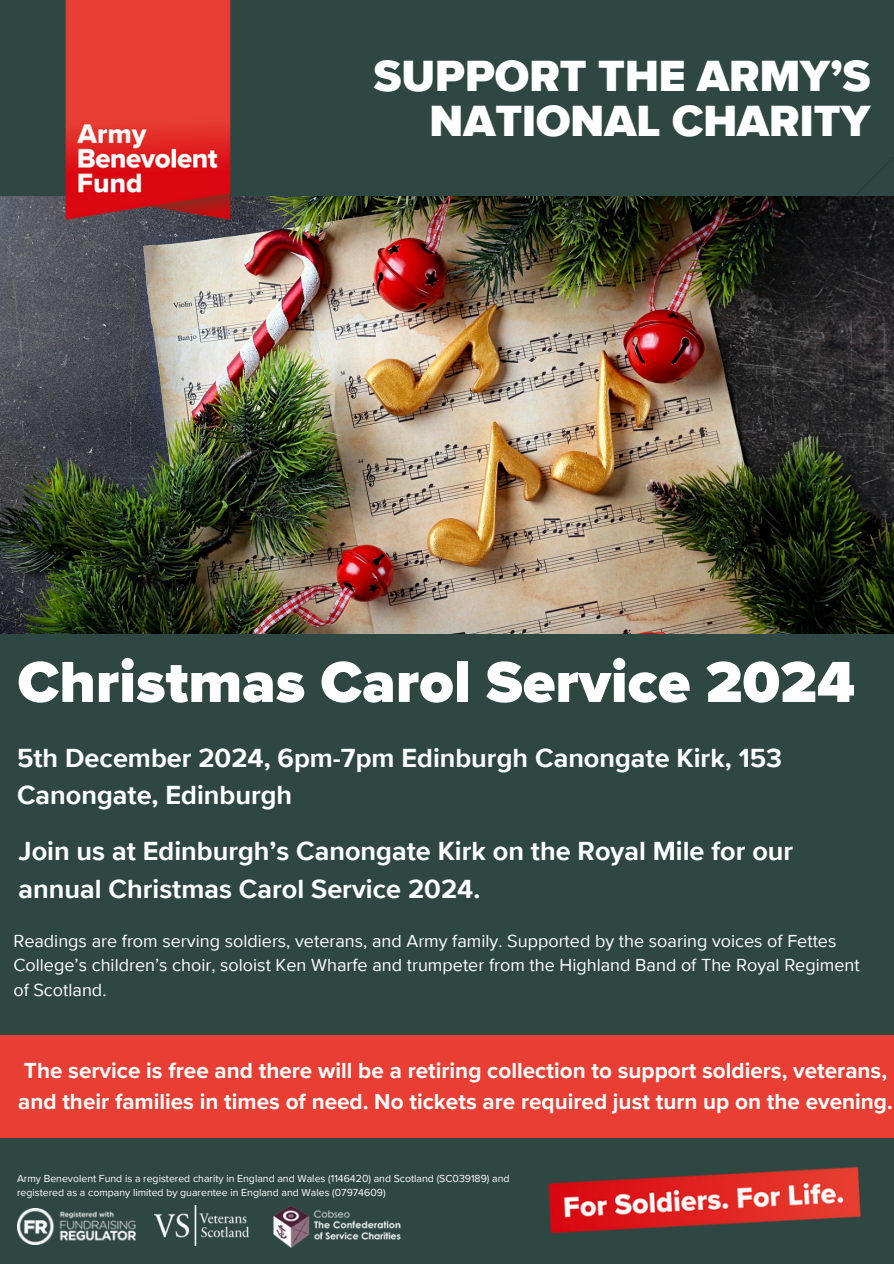
<style>
.page{position:relative;width:894px;height:1264px;background:#fff}
.page>*{position:absolute;margin:0;border:0;box-sizing:border-box;transform-origin:0 0}
.t1{font:900 60px "Proxima Nova";color:#fff}
.t2{font:900 45px/45px "Proxima Nova";color:#fff;text-align:right}
.t3{font:700 27px/37.2px "Proxima Nova";color:#fff}
.t4{font:700 22.5px/30.3px "Proxima Nova";color:#fff}
.t5{font:18px/24.8px "Proxima Nova";color:#fff}
.t6{font:10.5px/13.5px "Proxima Nova";color:#fff}
</style>
<div class="page">
<div style="left:0;top:0;width:893px;height:1263px;background:#2f4742"></div>
<img style="left:0;top:159px;width:893px;height:474px">
<div style="left:35px;top:14px;width:267px;height:172px;background:#2f4742"></div>
<img style="left:48px;top:0;width:200px;height:237px">
<div style="left:0;top:1035px;width:893px;height:102px;background:#e83e33"></div>
<img style="left:154px;top:1205px;width:95px;height:40px">
<img style="left:548px;top:1166px;width:313px;height:68px">
<img style="left:18px;top:1208px;width:118px;height:36px">
<img style="left:274px;top:1205px;width:127px;height:42px">
<p class="t2" style="left:374px;top:55px;width:498px">SUPPORT THE ARMY’S<br>NATIONAL CHARITY</p>
<h5 class="t1" style="left:18px;top:646px;width:838px">Christmas Carol Service 2024</h5>
<p class="t3" style="left:17px;top:740px;width:766px">5th December 2024, 6pm-7pm Edinburgh Canongate Kirk, 153<br>Canongate, Edinburgh</p>
<p class="t3" style="left:19px;top:833px;width:776px">Join us at Edinburgh’s Canongate Kirk on the Royal Mile for our annual Christmas Carol Service 2024.</p>
<p class="t5" style="left:13px;top:928px;width:847px">Readings are from serving soldiers, veterans, and Army family. Supported by the soaring voices of Fettes<br>College’s children’s choir, soloist Ken Wharfe and trumpeter from the Highland Band of The Royal Regiment of Scotland.</p>
<h4 class="t4" style="left:18px;top:1056px;width:876px">The service is free and there will be a retiring collection to support soldiers, veterans, and their families in times of need. No tickets are required just turn up on the evening.</h4>
<p class="t6" style="left:17px;top:1171px;width:494px">Army Benevolent Fund is a registered charity in England and Wales (1146420) and Scotland (SC039189) and registered as a company limited by guarentee in England and Wales (07974609)</p>
</div>
